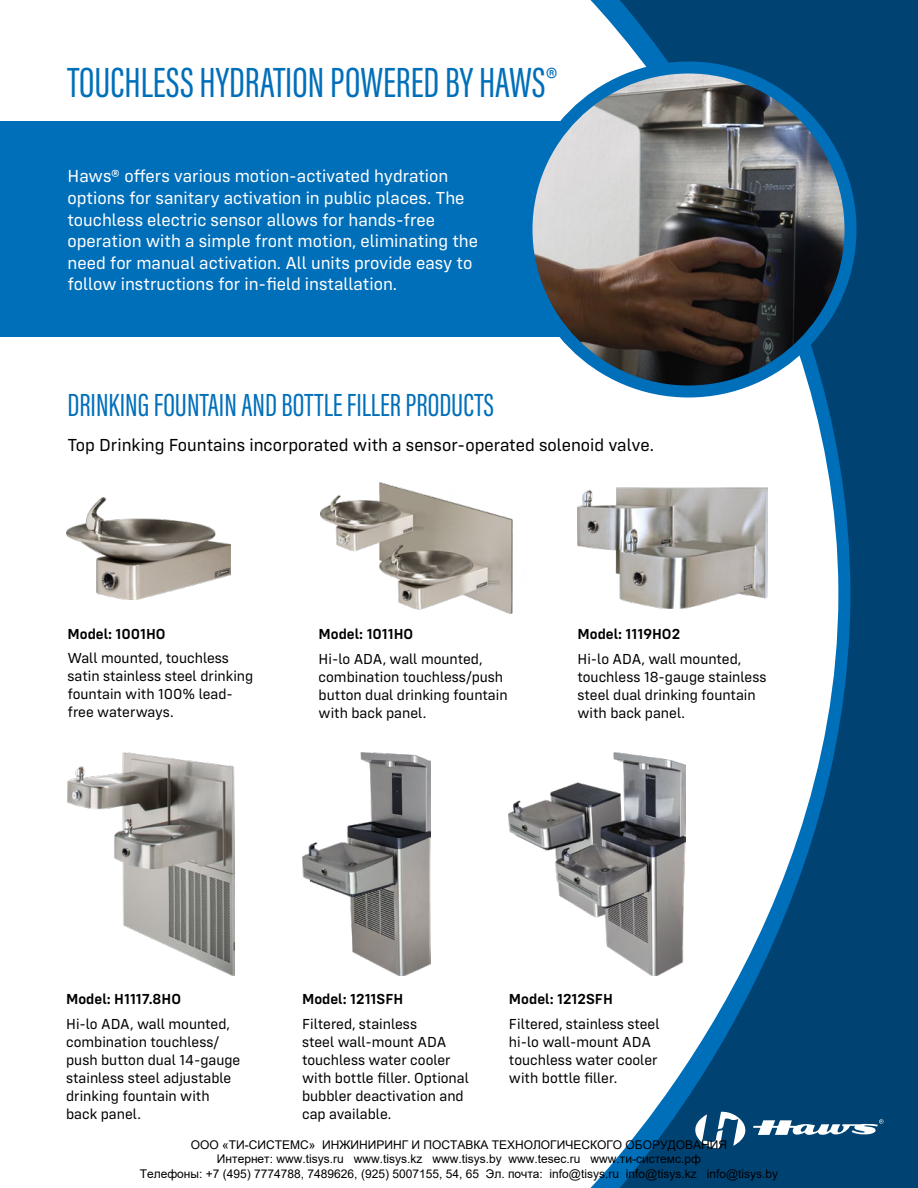
<style>
.page{position:relative;width:918px;height:1188px;background:#fff}
.page>*{position:absolute;margin:0;border:0;box-sizing:border-box;transform-origin:0 0}
.t1{font:43.5px "Acumin Pro Extra Cond";color:#006fba}
.Heading_2{font:33px "Acumin Pro Extra Cond";color:#006fba}
.t2{font:18px/21.6px "Config";color:#fff}
.Paragraph_Style_1{font:18px "Config";color:#000}
.Product_Description{font:15px/18px "Config";color:#000}
.Product_Model{font:600 15px "Config";color:#000}
.t3{font:12px/14.4px "Arial";color:#000;text-align:center}
</style>
<div class="page">
<div style="left:0;top:122px;width:918px;height:216px;background:#006fba"></div>
<svg style="left:608px;top:0;width:310px;height:1188px;fill:#004373"></svg>
<img style="left:526px;top:72px;width:324px;height:315px">
<div style="left:520px;top:62px;width:336px;height:336px;border:12px solid #006fba;border-radius:50%"></div>
<img style="left:66px;top:497px;width:164px;height:102px">
<img style="left:321px;top:482px;width:192px;height:132px">
<img style="left:578px;top:487px;width:189px;height:122px">
<img style="left:68px;top:752px;width:167px;height:223px">
<img style="left:302px;top:752px;width:128px;height:223px">
<img style="left:509px;top:752px;width:177px;height:223px">
<svg style="left:694px;top:1111px;width:190px;height:38px"></svg>
<p class="t1" style="left:68px;top:56px;width:490px">TOUCHLESS HYDRATION POWERED BY HAWS®</p>
<p class="t2" style="left:68px;top:165px;width:412px">Haws® offers various motion-activated hydration options for sanitary activation in public places. The touchless electric sensor allows for hands-free operation with a simple front motion, eliminating the need for manual activation. All units provide easy to follow instructions for in-field installation.</p>
<p class="Heading_2" style="left:68px;top:385px;width:428px">DRINKING FOUNTAIN AND BOTTLE FILLER PRODUCTS</p>
<p class="Paragraph_Style_1" style="left:68px;top:434px;width:588px">Top Drinking Fountains incorporated with a sensor-operated solenoid valve.</p>
<p class="Product_Model" style="left:68px;top:625px;width:100px">Model: 1001HO</p>
<p class="Product_Description" style="left:68px;top:649px;width:187px">Wall mounted, touchless satin stainless steel drinking fountain with 100% lead&shy;free waterways.</p>
<p class="Product_Model" style="left:319px;top:625px;width:96px">Model: 1011HO</p>
<p class="Product_Description" style="left:319px;top:650px;width:190px">Hi-lo ADA, wall mounted, combination touchless/push button dual drinking fountain with back panel.</p>
<p class="Product_Model" style="left:578px;top:625px;width:104px">Model: 1119HO2</p>
<p class="Product_Description" style="left:578px;top:650px;width:190px">Hi-lo ADA, wall mounted, touchless 18-gauge stainless steel dual drinking fountain with back panel.</p>
<p class="Product_Model" style="left:66px;top:990px;width:116px">Model: H1117.8HO</p>
<p class="Product_Description" style="left:66px;top:1015px;width:176px">Hi-lo ADA, wall mounted, combination touchless/ push button dual 14-gauge stainless steel adjustable drinking fountain with back panel.</p>
<p class="Product_Model" style="left:302px;top:990px;width:103px">Model: 1211SFH</p>
<p class="Product_Description" style="left:302px;top:1015px;width:168px">Filtered, stainless<br>steel wall-mount ADA touchless water cooler with bottle filler. Optional bubbler deactivation and cap available.</p>
<p class="Product_Model" style="left:509px;top:990px;width:105px">Model: 1212SFH</p>
<p class="Product_Description" style="left:509px;top:1015px;width:152px">Filtered, stainless steel hi-lo wall-mount ADA touchless water cooler with bottle filler.</p>
<p class="t3" style="left:140px;top:1138px;width:640px">ООО «ТИ-СИСТЕМС» ИНЖИНИРИНГ И ПОСТАВКА ТЕХНОЛОГИЧЕСКОГО ОБОРУДОВАНИЯ<br>Интернет: www.tisys.ru www.tisys.kz www.tisys.by www.tesec.ru www.ти-системс.рф<br>Телефоны: +7 (495) 7774788, 7489626, (925) 5007155, 54, 65 Эл. почта: info@tisys.ru info@tisys.kz info@tisys.by</p>
</div>
